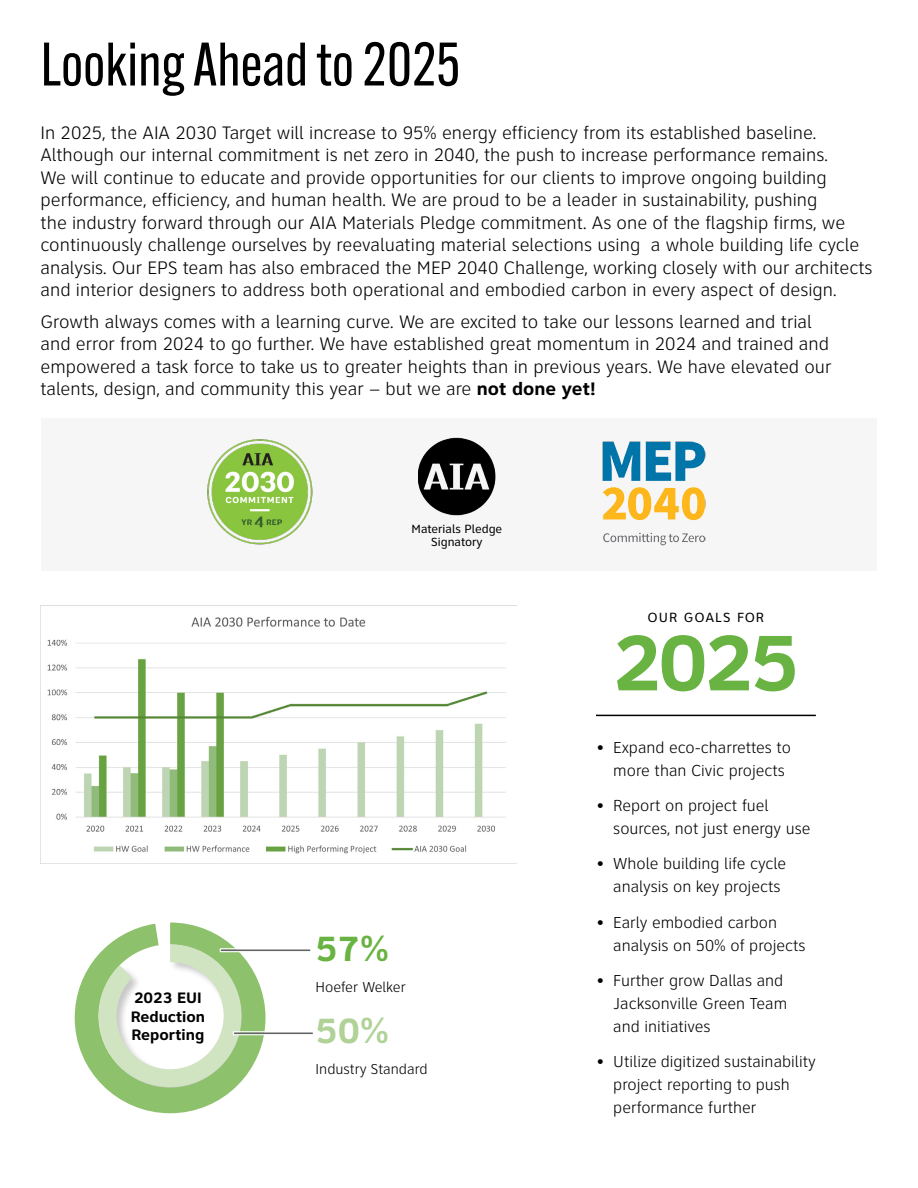
<style>
.page{position:relative;width:918px;height:1188px;background:#fff}
.page>*{position:absolute;margin:0;border:0;box-sizing:border-box;transform-origin:0 0}
.t1{font:700 81.6px "Clearview ATT";color:#69b342}
.t2{font:60px "Alternate Gothic ATF";color:#000}
.t3{font:700 36.3px "Clearview ATT";color:#69b342}
.t4{font:700 36.3px "Clearview ATT";color:#b0d297}
.t5{font:300 18.75px/22.5px "Clearview ATT";color:#000}
.t6{font:300 16.5px/23.1px "Clearview ATT";color:#000}
.t7{font:700 15.75px/18.9px "Clearview ATT";color:#000}
.t8{font:300 14.85px "Clearview ATT";color:#000}
.t9{font:13.8px "Clearview ATT";letter-spacing:.07em;color:#000}
.t10{font:12.3px/13.4px "Clearview ATT";color:#000;text-align:center}
.s1{font-weight:700}
</style>
<div class="page">
<div style="left:41px;top:418px;width:836px;height:154px;background:#f6f6f6"></div>
<img style="left:602px;top:441px;width:104px;height:105px">
<img style="left:40px;top:605px;width:477px;height:258px">
<img style="left:418px;top:437px;width:77px;height:79px">
<img style="left:207px;top:439px;width:106px;height:106px">
<svg style="left:75px;top:922px;width:191px;height:191px"></svg>
<div style="left:233px;top:1031px;width:81px;height:4px;border:1px solid #fff"></div>
<div style="left:220px;top:948px;width:91px;height:4px;border:1px solid #fff"></div>
<hr style="left:596px;top:715px;width:220px;height:1px;background:#000">
<h2 class="t2" style="left:40px;top:28px;width:421px">Looking Ahead to 2025</h2>
<p class="t5" style="left:40px;top:121px;width:833px">In 2025, the AIA 2030 Target will increase to 95% energy efficiency from its established baseline.<br>Although our internal commitment is net zero in 2040, the push to increase performance remains.<br>We will continue to educate and provide opportunities for our clients to improve ongoing building performance, efficiency, and human health. We are proud to be a leader in sustainability, pushing<br>the industry forward through our AIA Materials Pledge commitment. As one of the flagship firms, we continuously challenge ourselves by reevaluating material selections using a whole building life cycle analysis. Our EPS team has also embraced the MEP 2040 Challenge, working closely with our architects and interior designers to address both operational and embodied carbon in every aspect of design.</p>
<p class="t5" style="left:40px;top:310px;width:792px">Growth always comes with a learning curve. We are excited to take our lessons learned and trial and error from 2024 to go further. We have established great momentum in 2024 and trained and empowered a task force to take us to greater heights than in previous years. We have elevated our talents, design, and community this year – but we are <span class="s1">not done yet!</span></p>
<p class="t7" style="left:131px;top:988px;width:76px">2023 EUI<br>Reduction<br>Reporting</p>
<p class="t10" style="left:412px;top:522px;width:92px">Materials Pledge<br>Signatory</p>
<h3 class="t3" style="left:316px;top:928px;width:75px">57%</h3>
<p class="t8" style="left:316px;top:979px;width:92px">Hoefer Welker</p>
<h3 class="t4" style="left:316px;top:1010px;width:75px">50%</h3>
<p class="t8" style="left:316px;top:1061px;width:113px">Industry Standard</p>
<p class="t9" style="left:648px;top:610px;width:118px">OUR GOALS FOR</p>
<h1 class="t1" style="left:612px;top:616px;width:189px">2025</h1>
<p class="t6" style="left:613px;top:736px;width:179px;text-indent:-17px">• Expand eco-charrettes to more than Civic projects</p>
<p class="t6" style="left:613px;top:794px;width:199px;text-indent:-17px">• Report on project fuel sources, not just energy use</p>
<p class="t6" style="left:613px;top:853px;width:174px;text-indent:-17px">• Whole building life cycle analysis on key projects</p>
<p class="t6" style="left:613px;top:911px;width:194px;text-indent:-17px">• Early embodied carbon analysis on 50% of projects</p>
<p class="t6" style="left:613px;top:969px;width:175px;text-indent:-17px">• Further grow Dallas and<br>Jacksonville Green Team and initiatives</p>
<p class="t6" style="left:613px;top:1050px;width:204px;text-indent:-17px">• Utilize digitized sustainability project reporting to push performance further</p>
</div>
